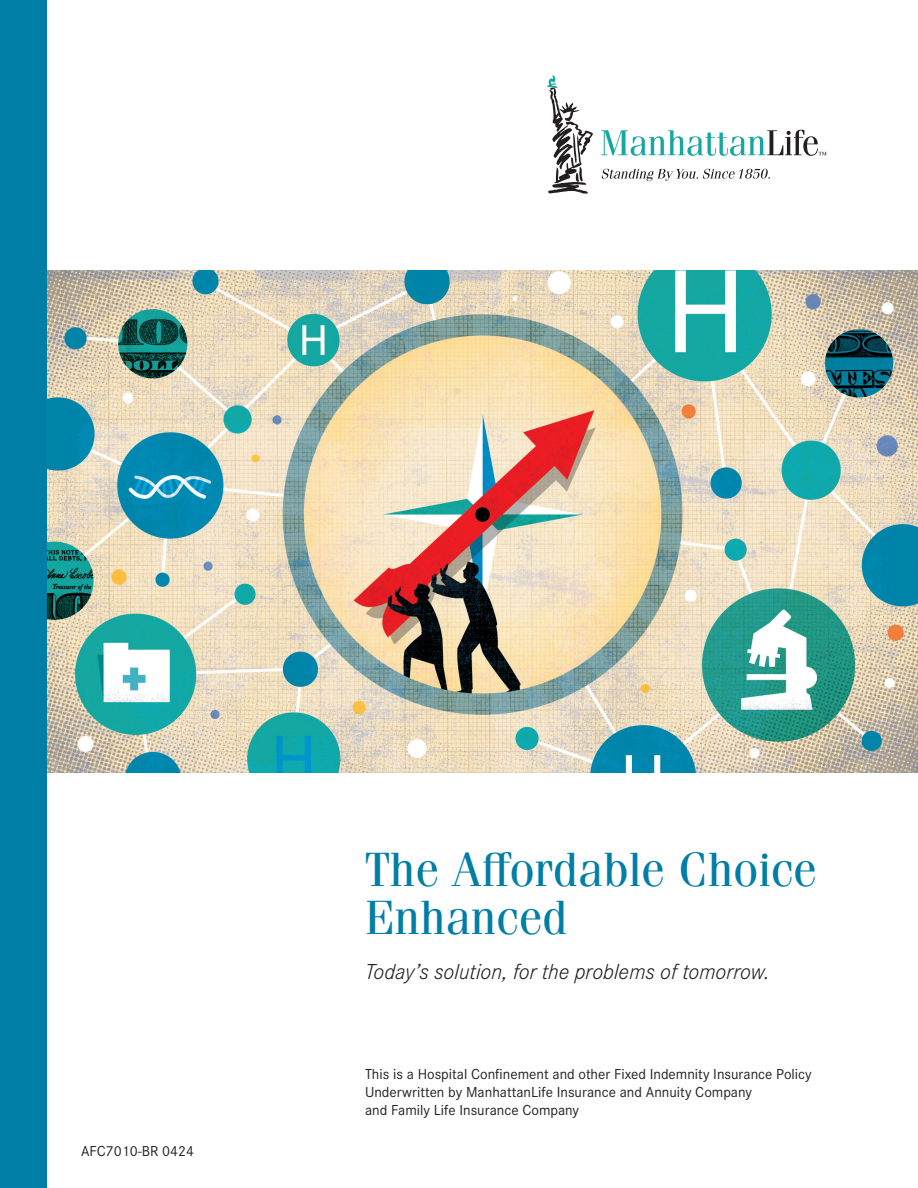
<style>
.page{position:relative;width:918px;height:1188px;background:#fff}
.page>*{position:absolute;margin:0;border:0;box-sizing:border-box;transform-origin:0 0}
.t1{font:48px "Fenice Pro ITC";color:#007ea5}
.t2{font:italic 300 22.5px "Corporate S Pro";color:#231f20}
.t3{font:15px "Corporate S Pro";color:#231f20}
</style>
<div class="page">
<img style="left:47px;top:270px;width:871px;height:503px">
<div style="left:0;top:0;width:47px;height:1188px;background:#007ea5"></div>
<svg style="left:547px;top:75px;width:46px;height:119px"></svg>
<svg style="left:602px;top:169px;width:168px;height:12px"></svg>
<svg style="left:601px;top:130px;width:226px;height:26px"></svg>
<p class="t3" style="left:81px;top:1140px;width:115px">AFC7010-BR 0424</p>
<p class="t1" style="left:365px;top:840px;width:454px">The Affordable Choice</p>
<p class="t1" style="left:365px;top:888px;width:204px">Enhanced</p>
<p class="t2" style="left:365px;top:956px;width:406px">Today’s solution, for the problems of tomorrow.</p>
<p class="t3" style="left:365px;top:1063px;width:448px">This is a Hospital Confinement and other Fixed Indemnity Insurance Policy</p>
<p class="t3" style="left:365px;top:1081px;width:388px">Underwritten by ManhattanLife Insurance and Annuity Company</p>
<p class="t3" style="left:365px;top:1099px;width:216px">and Family Life Insurance Company</p>
</div>
